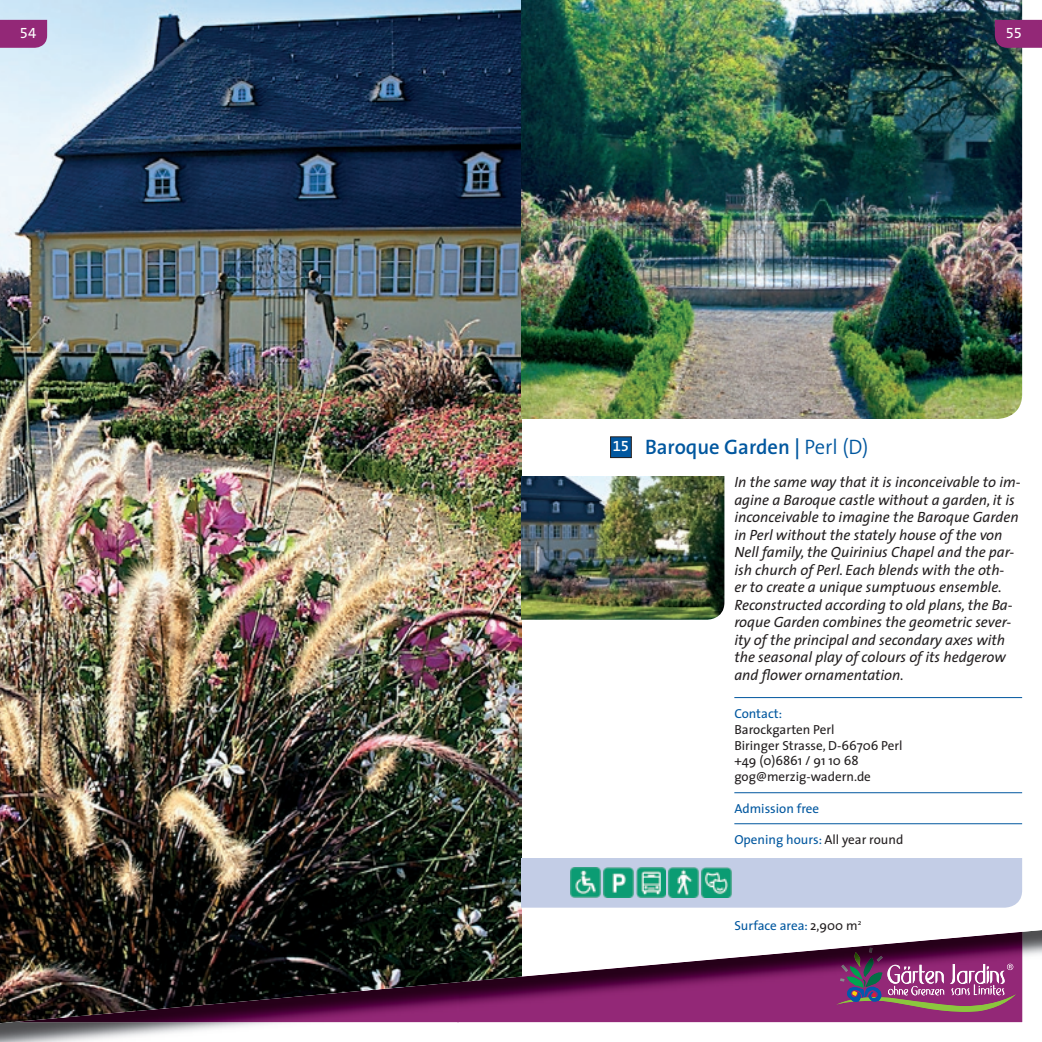
<style>
.page{position:relative;width:1042px;height:1042px;background:#fff}
.page>*{position:absolute;margin:0;border:0;box-sizing:border-box;transform-origin:0 0}
.t1{font:600 21px "The Sans";color:#01579f}
.t2{font:italic 14.88px/17.5px "The Sans";color:#231f20}
.t3{font:14.88px "The Sans Expert";color:#fff}
.t4{font:13.12px/15.8px "The Sans";color:#231f20}
.t5{font:13.12px "The Sans";color:#01579f}
.s1{font-family:"The Sans Semi Bold Expert";font-weight:400;font-size:14.88px;color:#fff}
.s2{font-weight:300}
.s3{color:#231f20}
</style>
<div class="page">
<img style="left:0;top:1024px;width:264px;height:18px">
<svg style="left:521px;top:0;width:521px;height:1023px"></svg>
<img style="left:0;top:0;width:521px;height:1024px">
<img style="left:521px;top:0;width:501px;height:419px">
<img style="left:521px;top:476px;width:203px;height:144px">
<div style="left:521px;top:858px;width:501px;height:49px;background:#c3cde6"></div>
<div style="left:610px;top:437px;width:21px;height:20px;background:#01579f"></div>
<div style="left:610px;top:436px;width:21px;height:22px;border:1px solid #231f20"></div>
<hr style="left:734px;top:792px;width:288px;height:1px;background:#01579f">
<hr style="left:734px;top:697px;width:288px;height:1px;background:#01579f">
<hr style="left:734px;top:823px;width:288px;height:1px;background:#01579f">
<img style="left:570px;top:868px;width:30px;height:30px">
<img style="left:603px;top:868px;width:30px;height:30px">
<img style="left:636px;top:868px;width:30px;height:30px">
<img style="left:701px;top:868px;width:30px;height:30px">
<img style="left:669px;top:868px;width:29px;height:30px">
<svg style="left:0;top:20px;width:47px;height:28px"></svg>
<svg style="left:995px;top:20px;width:47px;height:28px"></svg>
<p class="t3" style="left:20px;top:21px;width:18px">54</p>
<p class="t3" style="left:1006px;top:21px;width:18px">55</p>
<h1 class="t1" style="left:613px;top:429px;width:257px"><span class="s1">15</span> Baroque Garden | <span class="s2">Perl (D)</span></h1>
<p class="t2" style="left:734px;top:473px;width:288px">In the same way that it is inconceivable to im&shy;agine a Baroque castle without a garden, it is inconceivable to imagine the Baroque Garden in Perl without the stately house of the von Nell family, the Quirinius Chapel and the par&shy;ish church of Perl. Each blends with the oth-<br>er to create a unique sumptuous ensemble.<br>Reconstructed according to old plans, the Ba&shy;roque Garden combines the geometric sever&shy;ity of the principal and secondary axes with the seasonal play of colours of its hedgerow and flower ornamentation.</p>
<p class="t5" style="left:734px;top:702px;width:49px">Contact:</p>
<p class="t4" style="left:734px;top:721px;width:170px">Barockgarten Perl<br>Biringer Strasse, D-66706 Perl +49 (0)6861 / 91 10 68 gog@merzig-wadern.de</p>
<p class="t5" style="left:734px;top:797px;width:86px">Admission free</p>
<p class="t5" style="left:734px;top:828px;width:170px">Opening hours: <span class="s3">All year round</span></p>
<p class="t5" style="left:734px;top:914px;width:128px">Surface area: <span class="s3">2,900 m</span><sup>2</sup></p>
</div>
